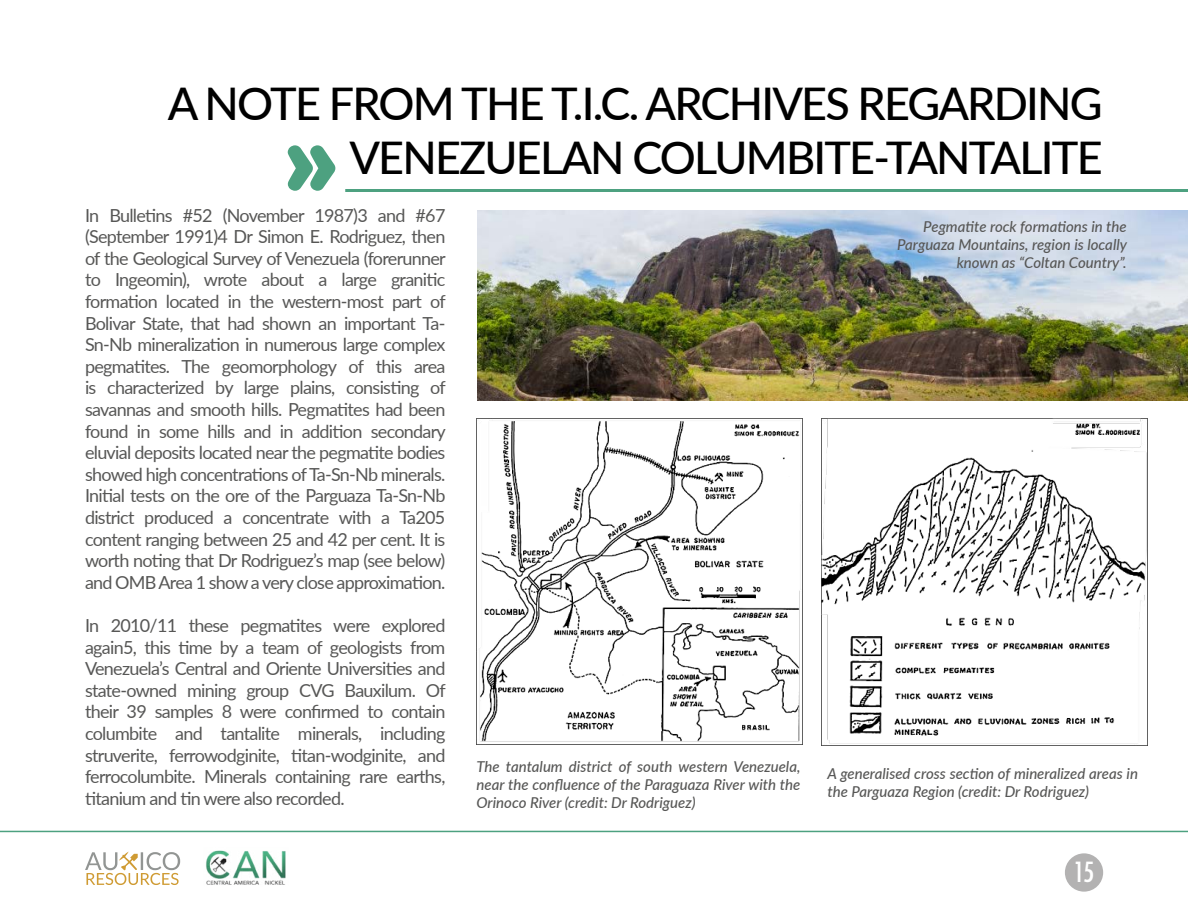
<style>
.page{position:relative;width:1188px;height:918px;background:#fff}
.page>*{position:absolute;margin:0;border:0;box-sizing:border-box;transform-origin:0 0}
.t1{font:500 45px/54px "Lato";letter-spacing:-.04em;color:#000;text-align:right}
.t2{font:500 condensed 27px "Futura";color:#fff}
.t3{font:18px/21.6px "Lato";letter-spacing:-.04em;color:#575756;text-align:justify}
.t4{font:italic 500 15px/18px "Lato";color:#575756}
</style>
<div class="page">
<div style="left:1065px;top:853px;width:38px;height:39px;background:#b3b2b2;border-radius:50%"></div>
<svg style="left:85px;top:851px;width:95px;height:34px"></svg>
<img style="left:206px;top:850px;width:80px;height:35px">
<hr style="left:0;top:831px;width:1188px;height:1px;background:#4da180">
<hr style="left:345px;top:189px;width:843px;height:3px;background:#4da180">
<svg style="left:288px;top:145px;width:47px;height:46px"></svg>
<img style="left:477px;top:419px;width:326px;height:326px">
<img style="left:822px;top:418px;width:326px;height:327px">
<img style="left:477px;top:211px;width:711px;height:190px">
<h1 class="t1" style="left:168px;top:75px;width:937px">A NOTE FROM THE T.I.C. ARCHIVES REGARDING<br>VENEZUELAN COLUMBITE-TANTALITE</h1>
<p class="t3" style="left:85px;top:203px;width:362px">In Bulletins #52 (November 1987)3 and #67 (September 1991)4 Dr Simon E. Rodriguez, then of the Geological Survey of Venezuela (forerunner to Ingeomin), wrote about a large granitic formation located in the western-most part of Bolivar State, that had shown an important Ta-Sn-Nb mineralization in numerous large complex pegmatites. The geomorphology of this area is characterized by large plains, consisting of savannas and smooth hills. Pegmatites had been found in some hills and in addition secondary eluvial deposits located near the pegmatite bodies showed high concentrations of Ta-Sn-Nb minerals.<br>Initial tests on the ore of the Parguaza Ta-Sn-Nb district produced a concentrate with a Ta205 content ranging between 25 and 42 per cent. It is worth noting that Dr Rodriguez’s map (see below) and OMB Area 1 show a very close approximation.</p>
<p class="t3" style="left:85px;top:614px;width:362px">In 2010/11 these pegmatites were explored again5, this time by a team of geologists from Venezuela’s Central and Oriente Universities and state-owned mining group CVG Bauxilum. Of their 39 samples 8 were confirmed to contain columbite and tantalite minerals, including struverite, ferrowodginite, titan-wodginite, and ferrocolumbite. Minerals containing rare earths, titanium and tin were also recorded.</p>
<p class="t4" style="left:897px;top:217px;width:231px;text-align:right">Pegmatite rock formations in the<br>Parguaza Mountains, region is locally known as “Coltan Country”.</p>
<p class="t4" style="left:477px;top:757px;width:325px;text-align:justify">The tantalum district of south western Venezuela, near the confluence of the Paraguaza River with the Orinoco River (credit: Dr Rodriguez)</p>
<p class="t4" style="left:828px;top:763px;width:312px">A generalised cross section of mineralized areas in the Parguaza Region (credit: Dr Rodriguez)</p>
<h2 class="t2" style="left:1074px;top:855px;width:22px">15</h2>
</div>
